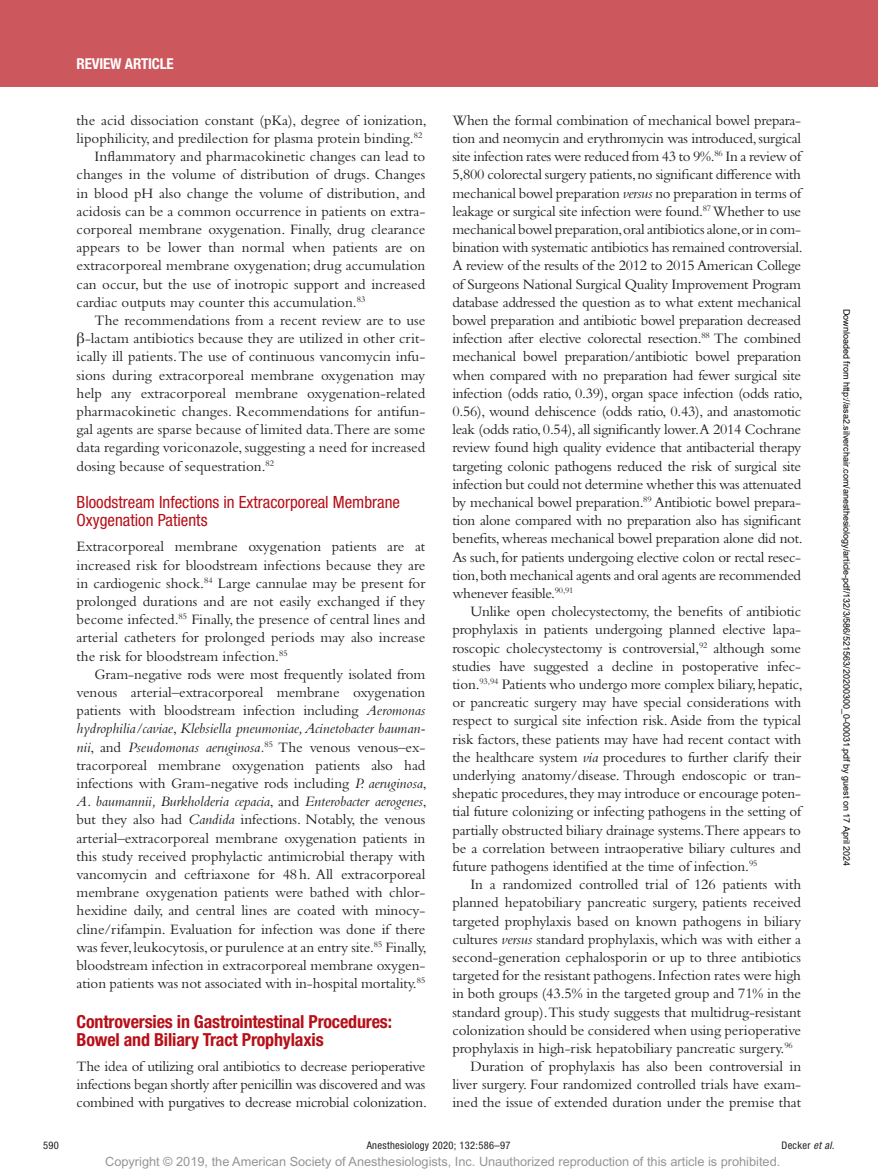
<style>
.page{position:relative;width:878px;height:1175px;background:#fff}
.page>*{position:absolute;margin:0;border:0;box-sizing:border-box;transform-origin:0 0}
.t1{font:700 condensed 18px/18.1px "Helvetica Neue LT Std";letter-spacing:-.01em;color:#b70f17}
.t2{font:condensed 16.8px/18.1px "Helvetica Neue LT Std";color:#b70f17}
.t3{font:15px/18.1px "Bembo Std";letter-spacing:-.005em;color:#231f20;text-align:justify}
.t4{font:700 condensed 15px "Helvetica Neue LT Std";letter-spacing:-.01em;color:#fff}
.t5{font:12.75px "Arial MT Std";color:#939598}
.t6{font:condensed 10.5px "Helvetica Neue LT Std";letter-spacing:.03em;color:#231f20}
.t7{font:9px "Arial";color:#000}
.s1{font-family:"Gandhari Unicode"}
.s2{font-style:italic}
</style>
<div class="page">
<div style="left:0;top:0;width:878px;height:86px;background:#cc575d"></div>
<p class="t4" style="left:77px;top:54px;width:99px">Review Article</p>
<p class="t3" style="left:77px;top:111px;width:352px">the acid dissociation constant (pKa), degree of ionization,</p>
<p class="t3" style="left:77px;top:129px;width:347px">lipophilicity, and predilection for plasma protein binding.<sup>82</sup></p>
<p class="t3" style="left:95px;top:147px;width:332px">Inflammatory and pharmacokinetic changes can lead to</p>
<p class="t3" style="left:77px;top:165px;width:350px">changes in the volume of distribution of drugs. Changes</p>
<p class="t3" style="left:77px;top:184px;width:350px">in blood pH also change the volume of distribution, and</p>
<p class="t3" style="left:77px;top:202px;width:350px">acidosis can be a common occurrence in patients on extra-</p>
<p class="t3" style="left:77px;top:220px;width:350px">corporeal membrane oxygenation. Finally, drug clearance</p>
<p class="t3" style="left:77px;top:238px;width:350px">appears to be lower than normal when patients are on</p>
<p class="t3" style="left:77px;top:256px;width:350px">extracorporeal membrane oxygenation; drug accumulation</p>
<p class="t3" style="left:77px;top:275px;width:350px">can occur, but the use of inotropic support and increased</p>
<p class="t3" style="left:77px;top:293px;width:290px">cardiac outputs may counter this accumulation.<sup>83</sup></p>
<p class="t3" style="left:95px;top:311px;width:332px">The recommendations from a recent review are to use</p>
<p class="t3" style="left:77px;top:329px;width:350px"><span class="s1">β</span>-lactam antibiotics because they are utilized in other crit-</p>
<p class="t3" style="left:77px;top:347px;width:350px">ically ill patients. The use of continuous vancomycin infu-</p>
<p class="t3" style="left:77px;top:365px;width:350px">sions during extracorporeal membrane oxygenation may</p>
<p class="t3" style="left:77px;top:384px;width:350px">help any extracorporeal membrane oxygenation-related</p>
<p class="t3" style="left:77px;top:402px;width:350px">pharmacokinetic changes. Recommendations for antifun-</p>
<p class="t3" style="left:77px;top:420px;width:350px">gal agents are sparse because of limited data.There are some</p>
<p class="t3" style="left:77px;top:438px;width:350px">data regarding voriconazole, suggesting a need for increased</p>
<p class="t3" style="left:77px;top:456px;width:199px">dosing because of sequestration.<sup>82</sup></p>
<p class="t2" style="left:77px;top:493px;width:325px">Bloodstream Infections in Extracorporeal Membrane<br>Oxygenation Patients</p>
<p class="t3" style="left:77px;top:537px;width:350px">Extracorporeal membrane oxygenation patients are at increased risk for bloodstream infections because they are in cardiogenic shock.<sup>84</sup> Large cannulae may be present for prolonged durations and are not easily exchanged if they become infected.<sup>85</sup> Finally, the presence of central lines and arterial catheters for prolonged periods may also increase the risk for bloodstream infection.<sup>85</sup></p>
<p class="t3" style="left:77px;top:664px;width:352px;text-indent:18px">Gram-negative rods were most frequently isolated from venous arterial–extracorporeal membrane oxygenation patients with bloodstream infection including <span class="s2">Aeromonas hydrophilia/caviae</span>, <span class="s2">Klebsiella pneumoniae, Acinetobacter bauman&shy;nii</span>, and <span class="s2">Pseudomonas aeruginosa.</span><sup>85</sup> The venous venous–ex&shy;tracorporeal membrane oxygenation patients also had infections with Gram-negative rods including <span class="s2">P. aeruginosa</span>, <span class="s2">A. baumannii, Burkholderia cepacia</span>, and <span class="s2">Enterobacter aerogenes</span>, but they also had <span class="s2">Candida</span> infections. Notably, the venous arterial–extracorporeal membrane oxygenation patients in this study received prophylactic antimicrobial therapy with vancomycin and ceftriaxone for 48h. All extracorporeal membrane oxygenation patients were bathed with chlor&shy;hexidine daily, and central lines are coated with minocy&shy;cline/rifampin. Evaluation for infection was done if there was fever, leukocytosis, or purulence at an entry site.<sup>85</sup> Finally, bloodstream infection in extracorporeal membrane oxygen&shy;ation patients was not associated with in-hospital mortality.<sup>85</sup></p>
<p class="t1" style="left:77px;top:1012px;width:317px">Controversies in Gastrointestinal Procedures:<br>Bowel and Biliary Tract Prophylaxis</p>
<p class="t3" style="left:77px;top:1057px;width:352px">The idea of utilizing oral antibiotics to decrease perioperative infections began shortly after penicillin was discovered and was combined with purgatives to decrease microbial colonization.</p>
<p class="t3" style="left:452px;top:111px;width:352px">When the formal combination of mechanical bowel prepara&shy;tion and neomycin and erythromycin was introduced, surgical site infection rates were reduced from 43 to 9%.<sup>86</sup> In a review of 5,800 colorectal surgery patients, no significant difference with mechanical bowel preparation <span class="s2">versus</span> no preparation in terms of leakage or surgical site infection were found.<sup>87</sup> Whether to use mechanical bowel preparation,oral antibiotics alone,or in com&shy;bination with systematic antibiotics has remained controversial.<br>A review of the results of the 2012 to 2015 American College of Surgeons National Surgical Quality Improvement Program database addressed the question as to what extent mechanical bowel preparation and antibiotic bowel preparation decreased infection after elective colorectal resection.<sup>88</sup> The combined mechanical bowel preparation/antibiotic bowel preparation when compared with no preparation had fewer surgical site infection (odds ratio, 0.39), organ space infection (odds ratio, 0.56), wound dehiscence (odds ratio, 0.43), and anastomotic leak (odds ratio, 0.54), all significantly lower.A 2014 Cochrane review found high quality evidence that antibacterial therapy targeting colonic pathogens reduced the risk of surgical site infection but could not determine whether this was attenuated by mechanical bowel preparation.<sup>89</sup> Antibiotic bowel prepara&shy;tion alone compared with no preparation also has significant benefits, whereas mechanical bowel preparation alone did not.<br>As such, for patients undergoing elective colon or rectal resec&shy;tion, both mechanical agents and oral agents are recommended whenever feasible.<sup>90,91</sup></p>
<p class="t3" style="left:452px;top:602px;width:352px;text-indent:18px">Unlike open cholecystectomy, the benefits of antibiotic prophylaxis in patients undergoing planned elective lapa&shy;roscopic cholecystectomy is controversial,<sup>92</sup> although some studies have suggested a decline in postoperative infec&shy;tion.<sup>93,94</sup> Patients who undergo more complex biliary, hepatic, or pancreatic surgery may have special considerations with respect to surgical site infection risk. Aside from the typical risk factors, these patients may have had recent contact with the healthcare system <span class="s2">via</span> procedures to further clarify their underlying anatomy/disease. Through endoscopic or tran&shy;shepatic procedures, they may introduce or encourage poten&shy;tial future colonizing or infecting pathogens in the setting of partially obstructed biliary drainage systems.There appears to be a correlation between intraoperative biliary cultures and future pathogens identified at the time of infection.<sup>95</sup></p>
<p class="t3" style="left:470px;top:875px;width:332px">In a randomized controlled trial of 126 patients with</p>
<p class="t3" style="left:452px;top:893px;width:350px">planned hepatobiliary pancreatic surgery, patients received</p>
<p class="t3" style="left:452px;top:911px;width:350px">targeted prophylaxis based on known pathogens in biliary</p>
<p class="t3" style="left:452px;top:929px;width:350px">cultures <span class="s2">versus</span> standard prophylaxis, which was with either a</p>
<p class="t3" style="left:452px;top:947px;width:350px">second-generation cephalosporin or up to three antibiotics</p>
<p class="t3" style="left:452px;top:966px;width:350px">targeted for the resistant pathogens. Infection rates were high</p>
<p class="t3" style="left:452px;top:984px;width:350px">in both groups (43.5% in the targeted group and 71% in the</p>
<p class="t3" style="left:452px;top:1002px;width:350px">standard group).This study suggests that multidrug-resistant</p>
<p class="t3" style="left:452px;top:1020px;width:350px">colonization should be considered when using perioperative</p>
<p class="t3" style="left:452px;top:1038px;width:342px">prophylaxis in high-risk hepatobiliary pancreatic surgery.<sup>96</sup></p>
<p class="t3" style="left:470px;top:1057px;width:332px">Duration of prophylaxis has also been controversial in</p>
<p class="t3" style="left:452px;top:1075px;width:350px">liver surgery. Four randomized controlled trials have exam-</p>
<p class="t3" style="left:452px;top:1093px;width:350px">ined the issue of extended duration under the premise that</p>
<p class="t7" style="left:850px;top:309px;width:559px;rotate:90deg">Downloaded from http://asa2.silverchair.com/anesthesiology/article-pdf/132/3/586/521563/20200300_0-00031.pdf by guest on 17 April 2024</p>
<p class="t6" style="left:43px;top:1139px;width:174px">590 A</p>
<p class="t6" style="left:372px;top:1139px;width:140px">nesthesiology 2020; 132:586–97</p>
<p class="t6" style="left:781px;top:1139px;width:54px">Decker <span class="s2">et al.</span></p>
<p class="t5" style="left:105px;top:1154px;width:676px">Copyright © 2019, the American Society of Anesthesiologists, Inc. Unauthorized reproduction of this article is prohibited.</p>
</div>
